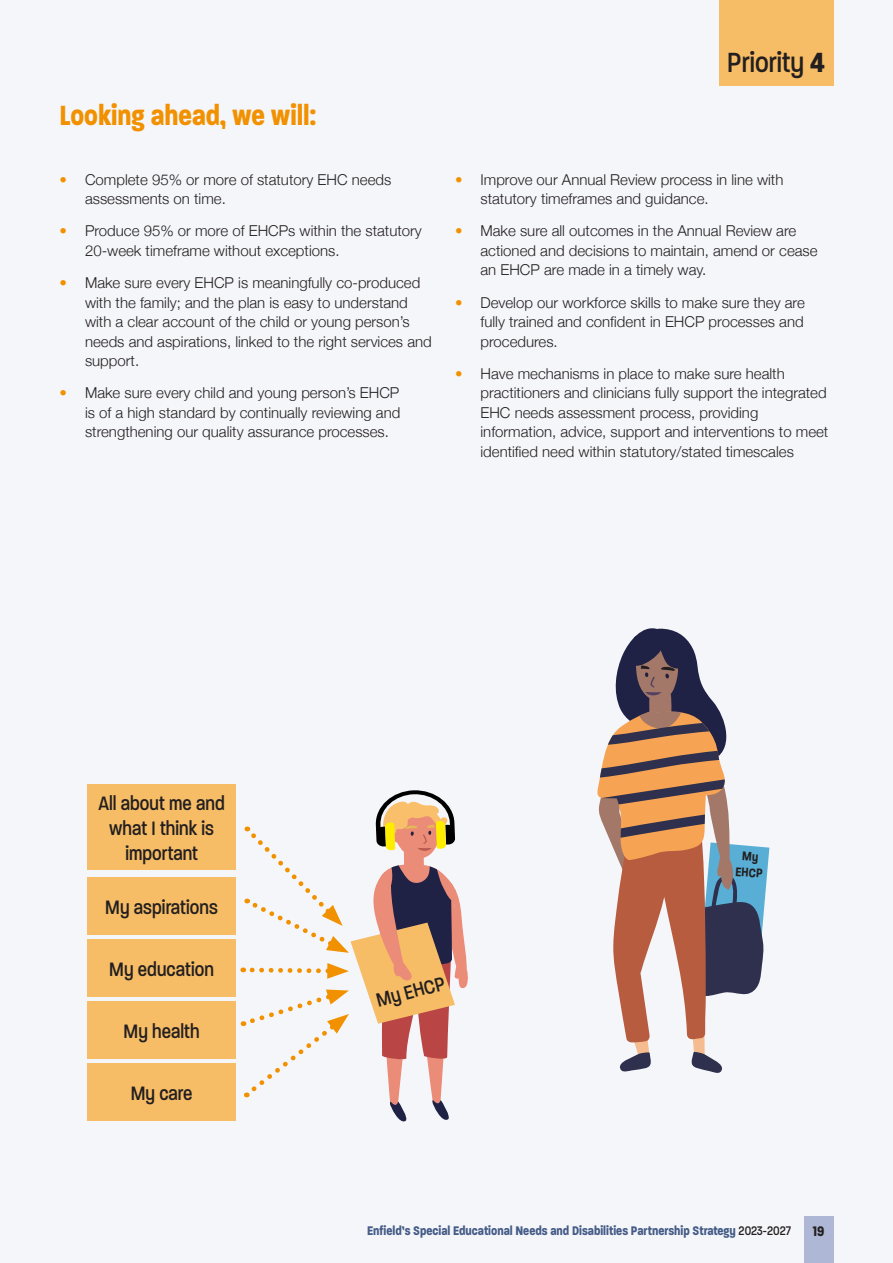
<style>
.page{position:relative;width:893px;height:1263px;background:#f5f6fa}
.page>*{position:absolute;margin:0;border:0;box-sizing:border-box;transform-origin:0 0}
.Subhead_1{font:700 30px "Paralucent Condensed";color:#f29100}
.Priority_no___14pt{font:500 30px "Paralucent Condensed";color:#231f20}
.Subhead_2{font:500 21px/25.2px "Paralucent Condensed";color:#231f20;text-align:center}
.t1{font:300 15px/19.5px "Helvetica Neue";color:#231f20}
.t2{font:700 15px "Paralucent Condensed";color:#231f20}
.t3{font:700 13.5px "Paralucent Condensed";color:#455c87}
.Subhead_2-2{font:600 13.5px "Paralucent Condensed";color:#231f20}
.s1{color:#f29100}
.s2{font-weight:700}
.s3{font-weight:500;color:#231f20}
</style>
<div class="page">
<div style="left:719px;top:0;width:114px;height:85px;background:#f7bd66"></div>
<div style="left:87px;top:785px;width:149px;height:85px;background:#f7bd66"></div>
<div style="left:87px;top:877px;width:149px;height:57px;background:#f7bd66"></div>
<div style="left:87px;top:939px;width:149px;height:57px;background:#f7bd66"></div>
<div style="left:87px;top:1001px;width:149px;height:58px;background:#f7bd66"></div>
<div style="left:87px;top:1064px;width:149px;height:57px;background:#f7bd66"></div>
<svg style="left:243px;top:790px;width:225px;height:332px"></svg>
<div style="left:804px;top:1216px;width:29px;height:47px;background:#aeb7d5"></div>
<svg style="left:597px;top:628px;width:172px;height:445px"></svg>
<p class="Subhead_1" style="left:60px;top:97px;width:258px">Looking ahead, we will:</p>
<p class="t1" style="left:85px;top:168px;width:308px;text-indent:-26px"><span class="s1">•</span> Complete 95% or more of statutory EHC needs assessments on time.</p>
<p class="t1" style="left:85px;top:220px;width:338px;text-indent:-26px"><span class="s1">•</span> Produce 95% or more of EHCPs within the statutory<br>20-week timeframe without exceptions.</p>
<p class="t1" style="left:85px;top:272px;width:348px;text-indent:-26px"><span class="s1">•</span> Make sure every EHCP is meaningfully co-produced with the family; and the plan is easy to understand with a clear account of the child or young person’s needs and aspirations, linked to the right services and support.</p>
<p class="t1" style="left:85px;top:382px;width:317px;text-align:justify;text-indent:-26px"><span class="s1">•</span> Make sure every child and young person’s EHCP is of a high standard by continually reviewing and strengthening our quality assurance processes.</p>
<p class="Priority_no___14pt" style="left:727px;top:45px;width:99px">Priority <span class="s2">4</span></p>
<p class="t1" style="left:480px;top:168px;width:304px;text-indent:-26px"><span class="s1">•</span> Improve our Annual Review process in line with statutory timeframes and guidance.</p>
<p class="t1" style="left:480px;top:220px;width:339px;text-indent:-26px"><span class="s1">•</span> Make sure all outcomes in the Annual Review are actioned and decisions to maintain, amend or cease an EHCP are made in a timely way.</p>
<p class="t1" style="left:480px;top:291px;width:326px;text-align:justify;text-indent:-26px"><span class="s1">•</span> Develop our workforce skills to make sure they are fully trained and confident in EHCP processes and procedures.</p>
<p class="t1" style="left:480px;top:363px;width:349px;text-indent:-26px"><span class="s1">•</span> Have mechanisms in place to make sure health practitioners and clinicians fully support the integrated EHC needs assessment process, providing information, advice, support and interventions to meet identified need within statutory/stated timescales</p>
<p class="Subhead_2" style="left:98px;top:791px;width:128px">All about me and what I think is important</p>
<p class="Subhead_2" style="left:105px;top:894px;width:114px">My aspirations</p>
<p class="Subhead_2" style="left:109px;top:956px;width:106px">My education</p>
<p class="Subhead_2" style="left:124px;top:1019px;width:78px">My health</p>
<p class="Subhead_2" style="left:131px;top:1081px;width:63px">My care</p>
<p class="Subhead_2" style="left:374px;top:988px;width:72px;rotate:-15deg">My EHCP</p>
<p class="Subhead_2-2" style="left:736px;top:864px;width:29px;rotate:4deg">EHCP</p>
<p class="t3" style="left:367px;top:1222px;width:425px">Enfield’s Special Educational Needs and Disabilities Partnership Strategy <span class="s3">2023-2027</span></p>
<p class="t2" style="left:813px;top:1222px;width:13px">19</p>
</div>
